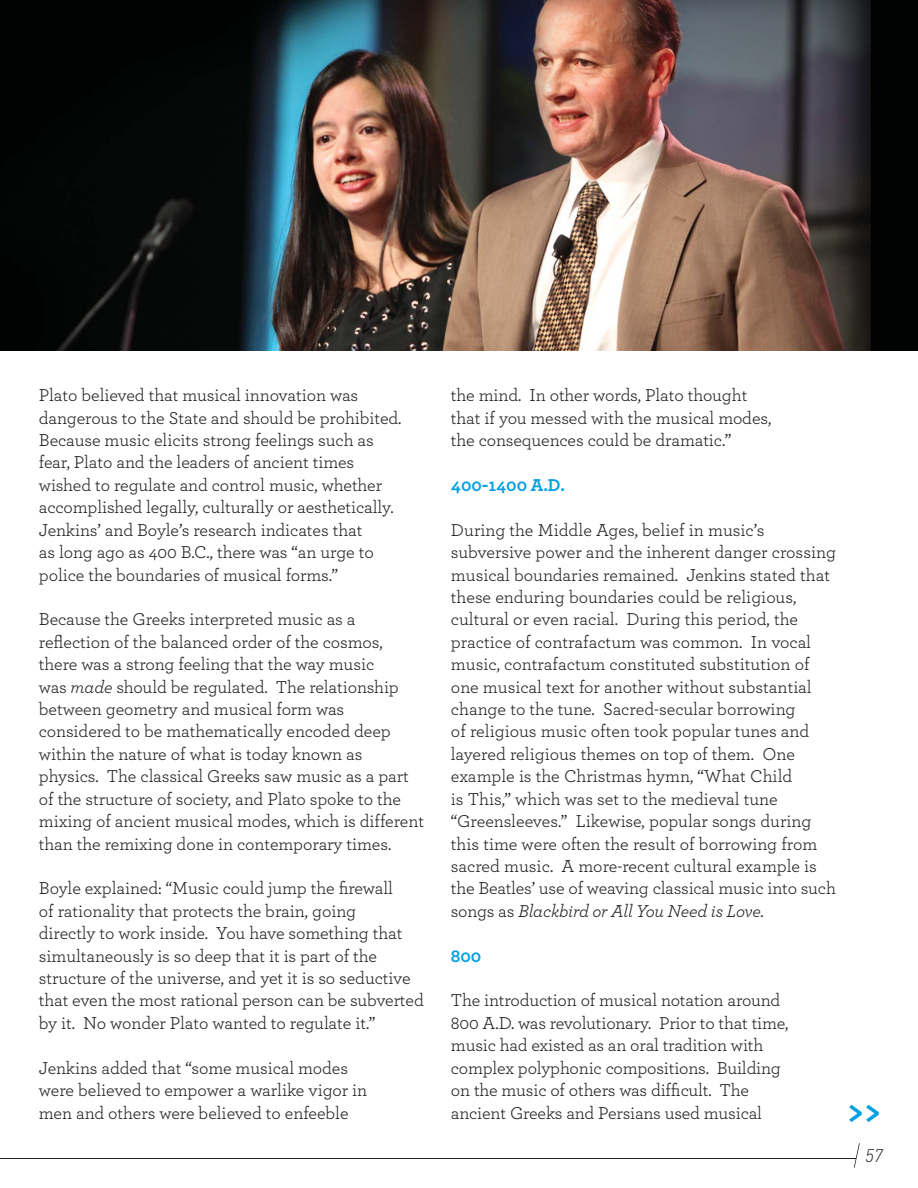
<style>
.page{position:relative;width:918px;height:1188px;background:#fff}
.page>*{position:absolute;margin:0;border:0;box-sizing:border-box;transform-origin:0 0}
.t1{font:40.5px "Archer Bold LF";color:#00a0e4}
.t2{font:18px/22.4px "Archer";letter-spacing:-.005em;color:#231f20}
.t3{font:700 18px "Archer";letter-spacing:-.005em;color:#00a0e4}
.t4{font:italic 300 18px "DIN";color:#231f20}
.s1{font-style:italic}
</style>
<div class="page">
<svg style="left:854px;top:1143px;width:6px;height:25px"></svg>
<hr style="left:0;top:1158px;width:856px;height:1px;background:#231f20">
<img style="left:0;top:0;width:918px;height:350px">
<p class="t2" style="left:39px;top:386px;width:364px">Plato believed that musical innovation was dangerous to the State and should be prohibited.<br>Because music elicits strong feelings such as fear, Plato and the leaders of ancient times wished to regulate and control music, whether accomplished legally, culturally or aesthetically.<br>Jenkins’ and Boyle’s research indicates that<br>as long ago as 400 B.C., there was “an urge to police the boundaries of musical forms.”</p>
<p class="t2" style="left:39px;top:610px;width:387px">Because the Greeks interpreted music as a reflection of the balanced order of the cosmos, there was a strong feeling that the way music<br>was <span class="s1">made</span> should be regulated. The relationship between geometry and musical form was considered to be mathematically encoded deep within the nature of what is today known as physics. The classical Greeks saw music as a part of the structure of society, and Plato spoke to the mixing of ancient musical modes, which is different than the remixing done in contemporary times.</p>
<p class="t2" style="left:39px;top:879px;width:387px">Boyle explained: “Music could jump the firewall<br>of rationality that protects the brain, going<br>directly to work inside. You have something that simultaneously is so deep that it is part of the structure of the universe, and yet it is so seductive that even the most rational person can be subverted by it. No wonder Plato wanted to regulate it.”</p>
<p class="t2" style="left:39px;top:1058px;width:330px">Jenkins added that “some musical modes were believed to empower a warlike vigor in men and others were believed to enfeeble</p>
<p class="t2" style="left:451px;top:386px;width:322px">the mind. In other words, Plato thought that if you messed with the musical modes, the consequences could be dramatic.”</p>
<p class="t3" style="left:451px;top:478px;width:116px">400-1400 A.D.</p>
<p class="t2" style="left:451px;top:520px;width:387px">During the Middle Ages, belief in music’s subversive power and the inherent danger crossing musical boundaries remained. Jenkins stated that these enduring boundaries could be religious, cultural or even racial. During this period, the practice of contrafactum was common. In vocal music, contrafactum constituted substitution of one musical text for another without substantial change to the tune. Sacred-secular borrowing<br>of religious music often took popular tunes and layered religious themes on top of them. One example is the Christmas hymn, “What Child<br>is This,” which was set to the medieval tune “Greensleeves.” Likewise, popular songs during this time were often the result of borrowing from sacred music. A more-recent cultural example is the Beatles’ use of weaving classical music into such songs as <span class="s1">Blackbird or All You Need is Love.</span></p>
<p class="t3" style="left:451px;top:949px;width:32px">800</p>
<p class="t2" style="left:451px;top:991px;width:339px">The introduction of musical notation around 800 A.D. was revolutionary. Prior to that time, music had existed as an oral tradition with complex polyphonic compositions. Building on the music of others was difficult. The ancient Greeks and Persians used musical</p>
<p class="t1" style="left:847px;top:1099px;width:36px">&gt;&gt;</p>
<p class="t4" style="left:865px;top:1149px;width:19px">57</p>
</div>
